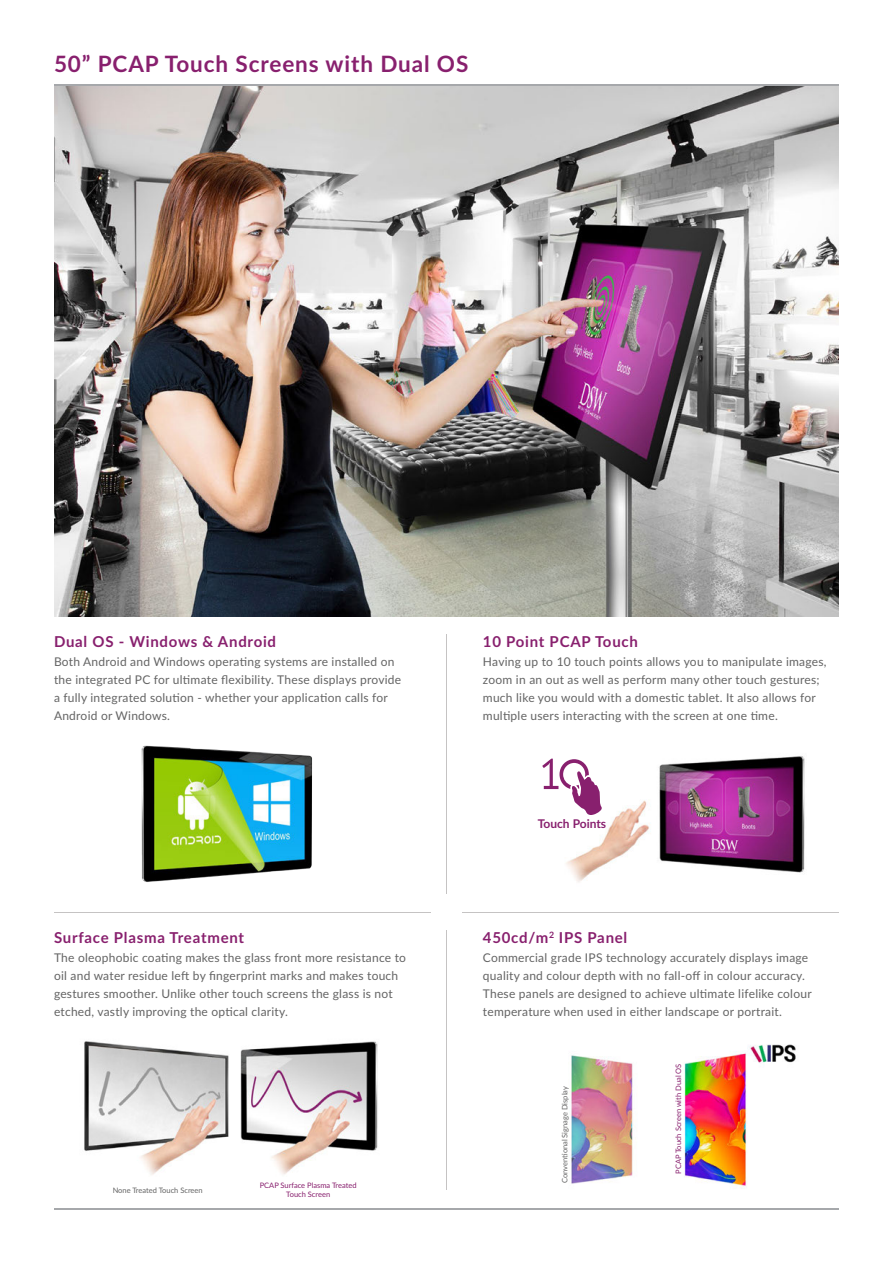
<style>
.page{position:relative;width:893px;height:1263px;background:#fff}
.page>*{position:absolute;margin:0;border:0;box-sizing:border-box;transform-origin:0 0}
.t1{font:700 22.5px "Lato";letter-spacing:.04em;color:#88206e}
.t2{font:700 15px "Lato";letter-spacing:.05em;color:#88206e}
.t3{font:12px/18px "Lato";letter-spacing:.02em;color:#646464}
.t4{font:700 12px "Lato";color:#88206e}
.t5{font:7.5px/9px "Lato";color:#88206e;text-align:center}
.t6{font:7.5px "Lato";color:#646464}
</style>
<div class="page">
<img style="left:54px;top:85px;width:785px;height:532px">
<hr style="left:54px;top:84px;width:785px;height:1px;background:#a6a8ab">
<hr style="left:54px;top:1208px;width:785px;height:1px;background:#a6a8ab">
<img style="left:551px;top:756px;width:254px;height:126px">
<img style="left:571px;top:1044px;width:225px;height:145px">
<img style="left:141px;top:745px;width:171px;height:137px">
<hr style="left:54px;top:912px;width:377px;height:1px;background:#c5c3c3">
<hr style="left:462px;top:912px;width:377px;height:1px;background:#c5c3c3">
<hr style="left:446px;top:931px;width:1px;height:259px;background:#c5c3c3">
<hr style="left:446px;top:634px;width:1px;height:259px;background:#c5c3c3">
<img style="left:84px;top:1041px;width:294px;height:134px">
<svg style="left:542px;top:759px;width:60px;height:56px"></svg>
<h1 class="t1" style="left:54px;top:47px;width:416px">50” PCAP Touch Screens with Dual OS</h1>
<p class="t2" style="left:54px;top:630px;width:224px">Dual OS - Windows &amp; Android</p>
<p class="t2" style="left:483px;top:630px;width:157px">10 Point PCAP Touch</p>
<p class="t3" style="left:54px;top:652px;width:349px">Both Android and Windows operating systems are installed on the integrated PC for ultimate flexibility. These displays provide a fully integrated solution - whether your application calls for Android or Windows.</p>
<p class="t3" style="left:483px;top:652px;width:345px">Having up to 10 touch points allows you to manipulate images, zoom in an out as well as perform many other touch gestures; much like you would with a domestic tablet. It also allows for multiple users interacting with the screen at one time.</p>
<p class="t2" style="left:54px;top:926px;width:192px">Surface Plasma Treatment</p>
<p class="t4" style="left:538px;top:814px;width:70px">Touch Points</p>
<p class="t2" style="left:483px;top:926px;width:146px">450cd/m<sup>2</sup> IPS Panel</p>
<p class="t3" style="left:54px;top:948px;width:354px">The oleophobic coating makes the glass front more resistance to oil and water residue left by fingerprint marks and makes touch gestures smoother. Unlike other touch screens the glass is not etched, vastly improving the optical clarity.</p>
<p class="t3" style="left:483px;top:948px;width:330px">Commercial grade IPS technology accurately displays image quality and colour depth with no fall-off in colour accuracy.<br>These panels are designed to achieve ultimate lifelike colour temperature when used in either landscape or portrait.</p>
<p class="t6" style="left:113px;top:1185px;width:92px">None Treated Touch Screen</p>
<p class="t5" style="left:260px;top:1181px;width:98px">PCAP Surface Plasma Treated<br>Touch Screen</p>
<p class="t6" style="left:559px;top:1183px;width:99px;rotate:-90deg">Conventional Signage Display</p>
<p class="t5" style="left:674px;top:1174px;width:112px;rotate:-90deg">PCAP Touch Screen with Dual OS</p>
</div>
